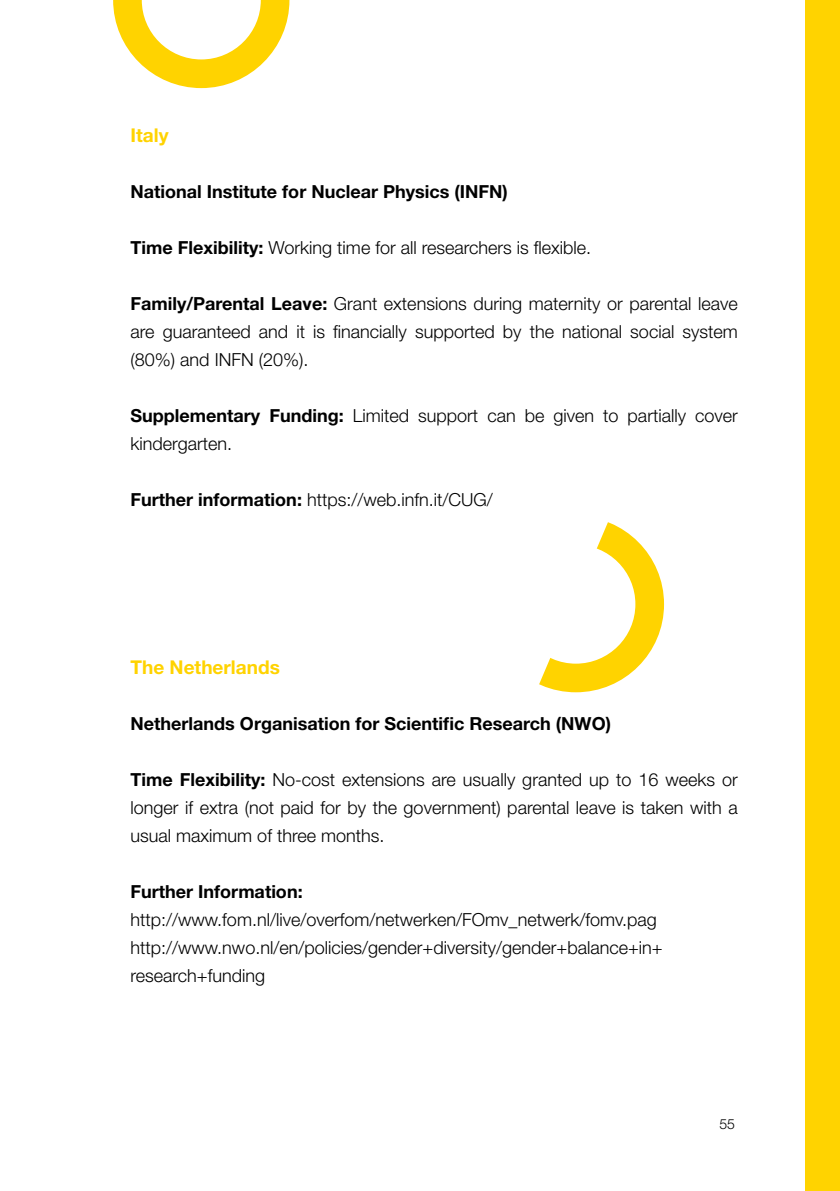
<style>
.page{position:relative;width:840px;height:1191px;background:#fff}
.page>*{position:absolute;margin:0;border:0;box-sizing:border-box;transform-origin:0 0}
.t1{font:700 19px "Helvetica Neue LT Std";color:#ffd300}
.t2{font:300 18px/28px "Helvetica Neue LT Std";color:#000;text-align:justify}
.t3{font:700 18px "Helvetica Neue LT Std";color:#000}
.t4{font:300 14px "Helvetica Neue LT Std";color:#000}
.s1{font-weight:700}
</style>
<div class="page">
<svg style="left:611px;top:523px;width:52px;height:162px"></svg>
<svg style="left:539px;top:522px;width:72px;height:171px"></svg>
<div style="left:805px;top:0;width:34px;height:1191px;background:#ffd300"></div>
<svg style="left:113px;top:0;width:176px;height:88px"></svg>
<p class="t1" style="left:130px;top:123px;width:39px">Italy</p>
<p class="t3" style="left:130px;top:180px;width:378px">National Institute for Nuclear Physics (INFN)</p>
<p class="t2" style="left:130px;top:233px;width:462px"><span class="s1">Time Flexibility:</span> Working time for all researchers is flexible.</p>
<p class="t2" style="left:130px;top:289px;width:608px"><span class="s1">Family/Parental Leave:</span> Grant extensions during maternity or parental leave are guaranteed and it is financially supported by the national social system (80%) and IN FN (20%).</p>
<p class="t2" style="left:130px;top:401px;width:608px"><span class="s1">Supplementary Funding:</span> Limited support can be given to partially cover kindergarten.</p>
<p class="t2" style="left:130px;top:485px;width:363px"><span class="s1">Further information:</span> https://web.infn.it/CUG/</p>
<p class="t1" style="left:130px;top:655px;width:151px">The Netherlands</p>
<p class="t3" style="left:130px;top:712px;width:481px">Netherlands Organisation for Scientific Research (NWO)</p>
<p class="t2" style="left:130px;top:765px;width:608px"><span class="s1">Time Flexibility:</span> No-cost extensions are usually granted up to 16 weeks or longer if extra (not paid for by the government) parental leave is taken with a usual maximum of three months.</p>
<p class="t3" style="left:130px;top:880px;width:173px">Further Information:</p>
<p class="t2" style="left:130px;top:905px;width:533px;text-align:left">http://www.fom.nl/live/overfom/netwerken/FOmv_netwerk/fomv.pag http://www.nwo.nl/en/policies/gender+diversity/gender+balance+in+ research+funding</p>
<p class="t4" style="left:719px;top:1115px;width:17px">55</p>
</div>
